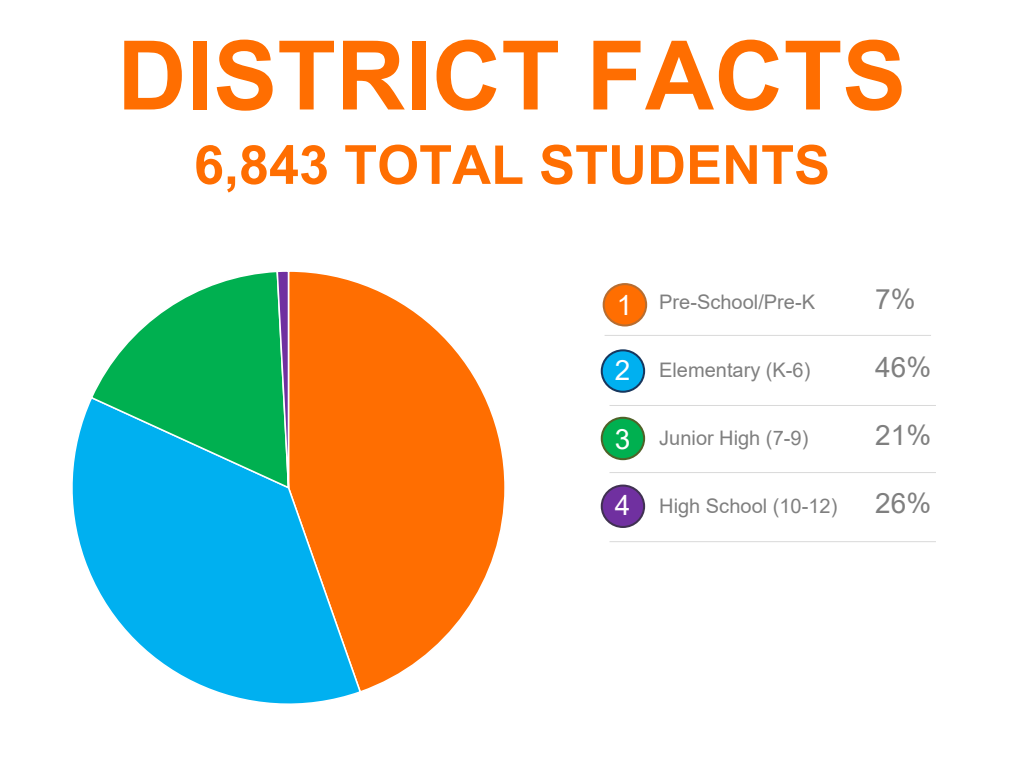
<style>
.page{position:relative;width:1024px;height:768px;background:#fff}
.page>*{position:absolute;margin:0;border:0;box-sizing:border-box;transform-origin:0 0}
.t1{font:700 96px "Arial";color:#ff6e01}
.t2{font:700 54px "Arial";color:#ff6e01}
.t3{font:28px "Arial";color:#7f7f7f}
.t4{font:28px "Arial";color:#fff}
.t5{font:20px "Arial";color:#7f7f7f}
</style>
<div class="page">
<div style="left:604px;top:284px;width:42px;height:41px;background:#ff6e01;border-radius:50%"></div>
<div style="left:603px;top:283px;width:44px;height:44px;border:2px solid #b66d31;border-radius:50%"></div>
<div style="left:602px;top:350px;width:42px;height:42px;background:#00b0f0;border-radius:50%"></div>
<div style="left:601px;top:349px;width:44px;height:44px;border:2px solid #17375e;border-radius:50%"></div>
<div style="left:602px;top:418px;width:42px;height:41px;background:#00b050;border-radius:50%"></div>
<div style="left:601px;top:417px;width:44px;height:43px;border:2px solid #4f6228;border-radius:50%"></div>
<div style="left:602px;top:486px;width:42px;height:41px;background:#7030a0;border-radius:50%"></div>
<div style="left:601px;top:485px;width:44px;height:43px;border:2px solid #403152;border-radius:50%"></div>
<hr style="left:605px;top:335px;width:326px;height:1px;background:#d9d9d9">
<hr style="left:609px;top:405px;width:327px;height:1px;background:#d9d9d9">
<hr style="left:609px;top:472px;width:327px;height:1px;background:#d9d9d9">
<hr style="left:609px;top:541px;width:327px;height:1px;background:#d9d9d9">
<svg style="left:290px;top:271px;width:215px;height:420px"></svg>
<svg style="left:72px;top:396px;width:290px;height:308px"></svg>
<svg style="left:89px;top:272px;width:187px;height:218px"></svg>
<svg style="left:276px;top:271px;width:14px;height:277px;background:#53a0a6"></svg>
<p class="t1" style="left:117px;top:8px;width:790px">DISTRICT FACTS</p>
<p class="t2" style="left:194px;top:127px;width:638px">6,843 TOTAL STUDENTS</p>
<p class="t4" style="left:617px;top:285px;width:17px">1</p>
<p class="t5" style="left:659px;top:288px;width:157px">Pre-School/Pre-K</p>
<p class="t3" style="left:875px;top:280px;width:42px">7%</p>
<p class="t4" style="left:615px;top:351px;width:17px">2</p>
<p class="t5" style="left:659px;top:356px;width:153px">Elementary (K-6)</p>
<p class="t3" style="left:875px;top:348px;width:58px">46%</p>
<p class="t4" style="left:615px;top:420px;width:17px">3</p>
<p class="t5" style="left:659px;top:424px;width:151px">Junior High (7-9)</p>
<p class="t3" style="left:875px;top:416px;width:58px">21%</p>
<p class="t4" style="left:615px;top:486px;width:17px">4</p>
<p class="t5" style="left:659px;top:492px;width:180px">High School (10-12)</p>
<p class="t3" style="left:875px;top:484px;width:58px">26%</p>
</div>
